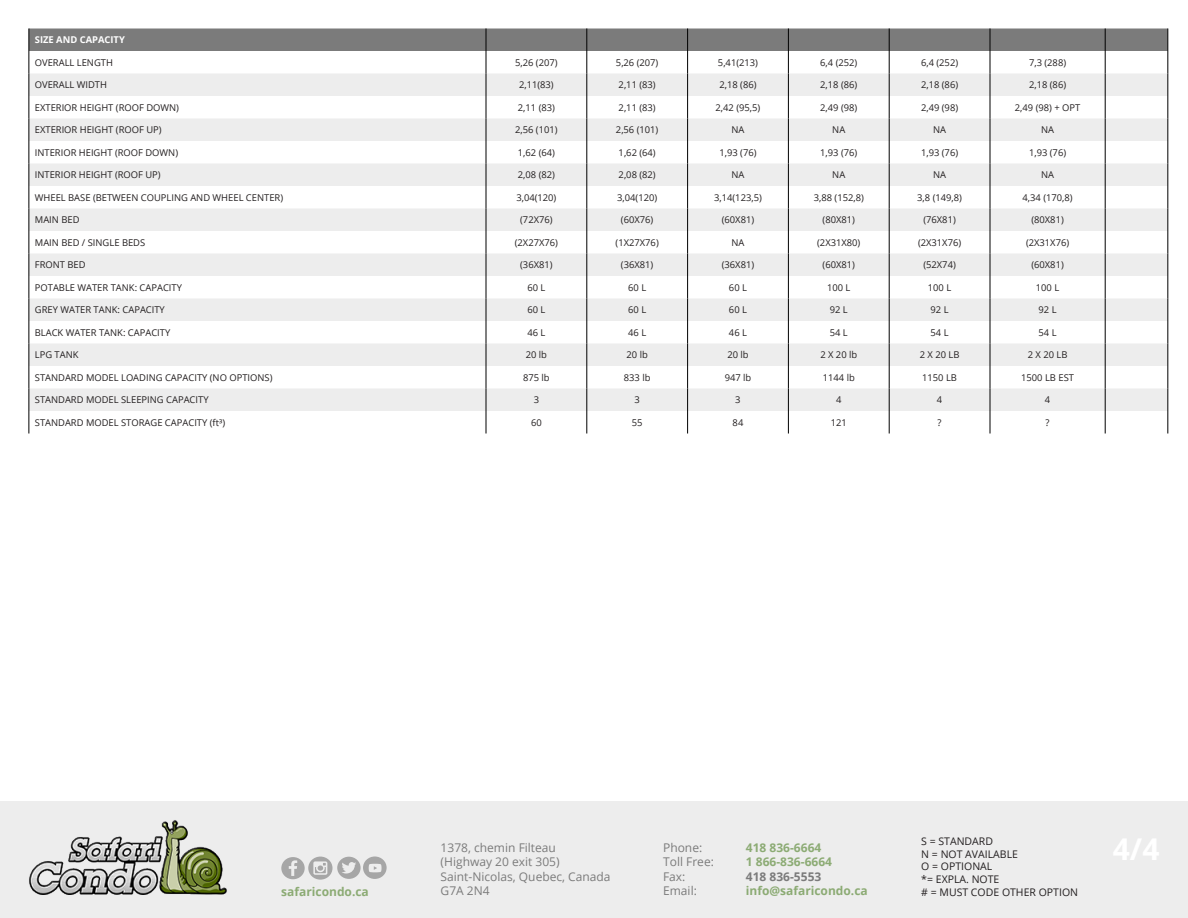
<style>
.page{position:relative;width:1188px;height:918px;background:#fff}
.page>*{position:absolute;margin:0;border:0;box-sizing:border-box;transform-origin:0 0}
.t1{font:12px "Open Sans";color:#7b7b7b}
.t2{font:700 12px "Open Sans";color:#8cab74}
.t3{font:700 12px "Open Sans";color:#7b7b7b}
.t4{font:10.5px "Open Sans";color:#231f20}
.description{font:9.3px "Open Sans";color:#231f20}
.sous-titres{font:700 9.3px "Open Sans";color:#fff}
</style>
<div class="page">
<div style="left:0;top:801px;width:1188px;height:117px;background:#ededed"></div>
<img style="left:29px;top:820px;width:198px;height:74px">
<svg style="left:281px;top:856px;width:106px;height:24px"></svg>
<svg style="left:28px;top:28px;width:1140px;height:406px"></svg>
<p class="sous-titres" style="left:35px;top:33px;width:92px">SIZE AND CAPACITY</p>
<p class="description" style="left:35px;top:56px;width:80px">OVERALL LENGTH</p>
<p class="description" style="left:515px;top:56px;width:44px">5,26 (207)</p>
<p class="description" style="left:616px;top:56px;width:44px">5,26 (207)</p>
<p class="description" style="left:718px;top:56px;width:42px">5,41(213)</p>
<p class="description" style="left:820px;top:56px;width:39px">6,4 (252)</p>
<p class="description" style="left:921px;top:56px;width:39px">6,4 (252)</p>
<p class="description" style="left:1029px;top:56px;width:39px">7,3 (288)</p>
<p class="description" style="left:35px;top:79px;width:74px">OVERALL WIDTH</p>
<p class="description" style="left:519px;top:79px;width:36px">2,11(83)</p>
<p class="description" style="left:619px;top:79px;width:39px">2,11 (83)</p>
<p class="description" style="left:719px;top:79px;width:39px">2,18 (86)</p>
<p class="description" style="left:820px;top:79px;width:39px">2,18 (86)</p>
<p class="description" style="left:921px;top:79px;width:39px">2,18 (86)</p>
<p class="description" style="left:1029px;top:79px;width:39px">2,18 (86)</p>
<p class="description" style="left:35px;top:101px;width:146px">EXTERIOR HEIGHT (ROOF DOWN)</p>
<p class="description" style="left:518px;top:101px;width:39px">2,11 (83)</p>
<p class="description" style="left:619px;top:101px;width:39px">2,11 (83)</p>
<p class="description" style="left:716px;top:101px;width:46px">2,42 (95,5)</p>
<p class="description" style="left:820px;top:101px;width:39px">2,49 (98)</p>
<p class="description" style="left:921px;top:101px;width:39px">2,49 (98)</p>
<p class="description" style="left:1015px;top:101px;width:67px">2,49 (98) + OPT</p>
<p class="description" style="left:35px;top:124px;width:128px">EXTERIOR HEIGHT (ROOF UP)</p>
<p class="description" style="left:515px;top:124px;width:44px">2,56 (101)</p>
<p class="description" style="left:616px;top:124px;width:44px">2,56 (101)</p>
<p class="description" style="left:731px;top:124px;width:15px">NA</p>
<p class="description" style="left:832px;top:124px;width:15px">NA</p>
<p class="description" style="left:933px;top:124px;width:15px">NA</p>
<p class="description" style="left:1041px;top:124px;width:15px">NA</p>
<p class="description" style="left:35px;top:146px;width:145px">INTERIOR HEIGHT (ROOF DOWN)</p>
<p class="description" style="left:518px;top:146px;width:39px">1,62 (64)</p>
<p class="description" style="left:619px;top:146px;width:39px">1,62 (64)</p>
<p class="description" style="left:719px;top:146px;width:39px">1,93 (76)</p>
<p class="description" style="left:820px;top:146px;width:39px">1,93 (76)</p>
<p class="description" style="left:921px;top:146px;width:39px">1,93 (76)</p>
<p class="description" style="left:1029px;top:146px;width:39px">1,93 (76)</p>
<p class="description" style="left:35px;top:169px;width:127px">INTERIOR HEIGHT (ROOF UP)</p>
<p class="description" style="left:518px;top:169px;width:39px">2,08 (82)</p>
<p class="description" style="left:619px;top:169px;width:39px">2,08 (82)</p>
<p class="description" style="left:731px;top:169px;width:15px">NA</p>
<p class="description" style="left:832px;top:169px;width:15px">NA</p>
<p class="description" style="left:933px;top:169px;width:15px">NA</p>
<p class="description" style="left:1041px;top:169px;width:15px">NA</p>
<p class="description" style="left:35px;top:191px;width:250px">WHEEL BASE (BETWEEN COUPLING AND WHEEL CENTER)</p>
<p class="description" style="left:516px;top:191px;width:42px">3,04(120)</p>
<p class="description" style="left:617px;top:191px;width:42px">3,04(120)</p>
<p class="description" style="left:714px;top:191px;width:49px">3,14(123,5)</p>
<p class="description" style="left:814px;top:191px;width:52px">3,88 (152,8)</p>
<p class="description" style="left:917px;top:191px;width:46px">3,8 (149,8)</p>
<p class="description" style="left:1023px;top:191px;width:52px">4,34 (170,8)</p>
<p class="description" style="left:35px;top:214px;width:46px">MAIN BED</p>
<p class="description" style="left:520px;top:214px;width:34px">(72X76)</p>
<p class="description" style="left:621px;top:214px;width:34px">(60X76)</p>
<p class="description" style="left:722px;top:214px;width:34px">(60X81)</p>
<p class="description" style="left:823px;top:214px;width:34px">(80X81)</p>
<p class="description" style="left:923px;top:214px;width:34px">(76X81)</p>
<p class="description" style="left:1031px;top:214px;width:34px">(80X81)</p>
<p class="description" style="left:35px;top:236px;width:112px">MAIN BED / SINGLE BEDS</p>
<p class="description" style="left:515px;top:236px;width:45px">(2X27X76)</p>
<p class="description" style="left:616px;top:236px;width:45px">(1X27X76)</p>
<p class="description" style="left:731px;top:236px;width:15px">NA</p>
<p class="description" style="left:817px;top:236px;width:45px">(2X31X80)</p>
<p class="description" style="left:918px;top:236px;width:45px">(2X31X76)</p>
<p class="description" style="left:1026px;top:236px;width:45px">(2X31X76)</p>
<p class="description" style="left:35px;top:259px;width:52px">FRONT BED</p>
<p class="description" style="left:520px;top:259px;width:34px">(36X81)</p>
<p class="description" style="left:621px;top:259px;width:34px">(36X81)</p>
<p class="description" style="left:722px;top:259px;width:34px">(36X81)</p>
<p class="description" style="left:823px;top:259px;width:34px">(60X81)</p>
<p class="description" style="left:923px;top:259px;width:34px">(52X74)</p>
<p class="description" style="left:1031px;top:259px;width:34px">(60X81)</p>
<p class="description" style="left:35px;top:281px;width:149px">POTABLE WATER TANK: CAPACITY</p>
<p class="description" style="left:527px;top:281px;width:20px">60 L</p>
<p class="description" style="left:628px;top:281px;width:20px">60 L</p>
<p class="description" style="left:729px;top:281px;width:20px">60 L</p>
<p class="description" style="left:827px;top:281px;width:25px">100 L</p>
<p class="description" style="left:928px;top:281px;width:25px">100 L</p>
<p class="description" style="left:1036px;top:281px;width:25px">100 L</p>
<p class="description" style="left:35px;top:304px;width:132px">GREY WATER TANK: CAPACITY</p>
<p class="description" style="left:527px;top:304px;width:20px">60 L</p>
<p class="description" style="left:628px;top:304px;width:20px">60 L</p>
<p class="description" style="left:729px;top:304px;width:20px">60 L</p>
<p class="description" style="left:830px;top:304px;width:20px">92 L</p>
<p class="description" style="left:931px;top:304px;width:20px">92 L</p>
<p class="description" style="left:1039px;top:304px;width:20px">92 L</p>
<p class="description" style="left:35px;top:326px;width:137px">BLACK WATER TANK: CAPACITY</p>
<p class="description" style="left:527px;top:326px;width:20px">46 L</p>
<p class="description" style="left:628px;top:326px;width:20px">46 L</p>
<p class="description" style="left:729px;top:326px;width:20px">46 L</p>
<p class="description" style="left:830px;top:326px;width:20px">54 L</p>
<p class="description" style="left:931px;top:326px;width:20px">54 L</p>
<p class="description" style="left:1039px;top:326px;width:20px">54 L</p>
<p class="description" style="left:35px;top:349px;width:45px">LPG TANK</p>
<p class="description" style="left:526px;top:349px;width:23px">20 lb</p>
<p class="description" style="left:627px;top:349px;width:23px">20 lb</p>
<p class="description" style="left:727px;top:349px;width:23px">20 lb</p>
<p class="description" style="left:820px;top:349px;width:38px">2 X 20 lb</p>
<p class="description" style="left:920px;top:349px;width:41px">2 X 20 LB</p>
<p class="description" style="left:1028px;top:349px;width:41px">2 X 20 LB</p>
<p class="description" style="left:35px;top:371px;width:239px">STANDARD MODEL LOADING CAPACITY (NO OPTIONS)</p>
<p class="description" style="left:523px;top:371px;width:28px">875 lb</p>
<p class="description" style="left:624px;top:371px;width:28px">833 lb</p>
<p class="description" style="left:725px;top:371px;width:28px">947 lb</p>
<p class="description" style="left:823px;top:371px;width:34px">1144 lb</p>
<p class="description" style="left:922px;top:371px;width:36px">1150 LB</p>
<p class="description" style="left:1021px;top:371px;width:54px">1500 LB EST</p>
<p class="description" style="left:35px;top:394px;width:175px">STANDARD MODEL SLEEPING CAPACITY</p>
<p class="description" style="left:534px;top:394px;width:7px">3</p>
<p class="description" style="left:635px;top:394px;width:7px">3</p>
<p class="description" style="left:735px;top:394px;width:7px">3</p>
<p class="description" style="left:836px;top:394px;width:7px">4</p>
<p class="description" style="left:937px;top:394px;width:7px">4</p>
<p class="description" style="left:1045px;top:394px;width:7px">4</p>
<p class="description" style="left:35px;top:416px;width:192px">STANDARD MODEL STORAGE CAPACITY (ft³)</p>
<p class="description" style="left:531px;top:416px;width:12px">60</p>
<p class="description" style="left:632px;top:416px;width:12px">55</p>
<p class="description" style="left:733px;top:416px;width:12px">84</p>
<p class="description" style="left:831px;top:416px;width:18px">121</p>
<p class="description" style="left:938px;top:416px;width:6px">?</p>
<p class="description" style="left:1046px;top:416px;width:6px">?</p>
<p class="t1" style="left:441px;top:839px;width:117px">1378, chemin Filteau</p>
<p class="t1" style="left:441px;top:854px;width:120px">(Highway 20 exit 305)</p>
<p class="t1" style="left:441px;top:868px;width:171px">Saint-Nicolas, Quebec, Canada</p>
<p class="t1" style="left:441px;top:882px;width:51px">G7A 2N4</p>
<p class="t1" style="left:663px;top:839px;width:41px">Phone:</p>
<p class="t2" style="left:746px;top:839px;width:77px">418 836-6664</p>
<p class="t1" style="left:663px;top:854px;width:52px">Toll Free:</p>
<p class="t2" style="left:746px;top:853px;width:88px">1 866-836-6664</p>
<p class="t1" style="left:663px;top:868px;width:24px">Fax:</p>
<p class="t3" style="left:746px;top:868px;width:77px">418 836-5553</p>
<p class="t2" style="left:281px;top:883px;width:89px">safaricondo.ca</p>
<p class="t1" style="left:663px;top:882px;width:35px">Email:</p>
<p class="t2" style="left:746px;top:882px;width:123px">info@safaricondo.ca</p>
<p class="t4" style="left:921px;top:834px;width:73px">S = STANDARD</p>
<p class="t4" style="left:921px;top:847px;width:98px">N = NOT AVAILABLE</p>
<p class="t4" style="left:921px;top:859px;width:73px">O = OPTIONAL</p>
<p class="t4" style="left:921px;top:872px;width:80px">*= EXPLA. NOTE</p>
<p class="t4" style="left:921px;top:885px;width:158px"># = MUST CODE OTHER OPTION</p>
</div>
